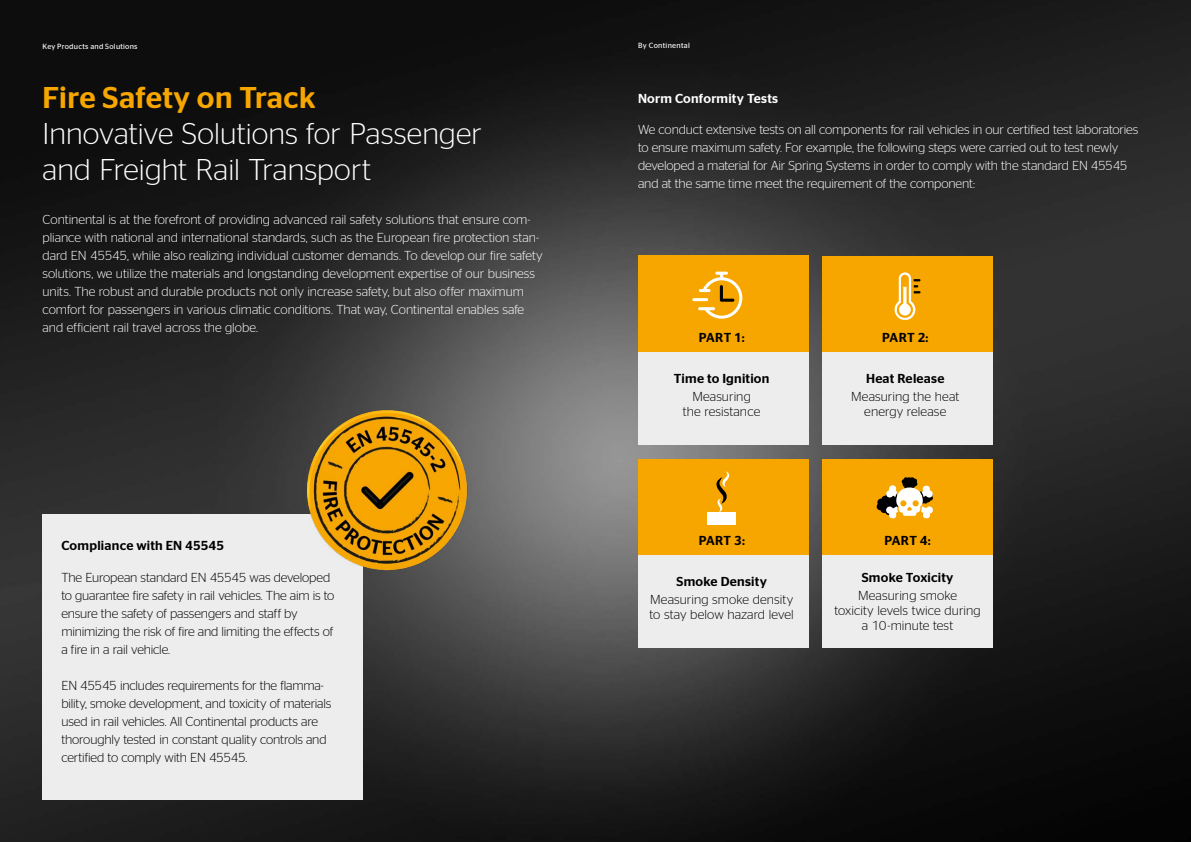
<style>
.page{position:relative;width:1191px;height:842px;background:#fff}
.page>*{position:absolute;margin:0;border:0;box-sizing:border-box;transform-origin:0 0}
.t1{font:300 30px/36px "Continental Stag Sans";color:#fff}
.t2{font:500 30px "Continental Stag Sans";letter-spacing:.01em;color:#f7a600}
.t3{font:300 13px/18px "Continental Stag Sans";letter-spacing:-.005em;color:#fff}
.t4{font:300 13px/18px "Continental Stag Sans";letter-spacing:-.01em;color:#000}
.t5{font:500 13px "Continental Stag Sans";letter-spacing:.02em;color:#000}
.t6{font:300 13px/15px "Continental Stag Sans";letter-spacing:.01em;color:#000;text-align:center}
.t7{font:500 13px "Continental Stag Sans";letter-spacing:.02em;color:#fff}
.t8{font:7.5px "Continental Stag Sans";letter-spacing:.04em;color:#fff}
</style>
<div class="page">
<img style="left:0;top:0;width:1191px;height:842px">
<div style="left:822px;top:256px;width:170px;height:97px;background:#f7a600"></div>
<div style="left:822px;top:353px;width:170px;height:92px;background:#ededed"></div>
<div style="left:822px;top:459px;width:170px;height:96px;background:#f7a600"></div>
<div style="left:822px;top:555px;width:170px;height:93px;background:#ededed"></div>
<div style="left:43px;top:514px;width:320px;height:285px;background:#ededed"></div>
<svg style="left:894px;top:272px;width:26px;height:49px"></svg>
<svg style="left:876px;top:477px;width:57px;height:41px"></svg>
<img style="left:301px;top:404px;width:171px;height:172px;border-radius:86px">
<div style="left:638px;top:256px;width:170px;height:96px;background:#f7a600"></div>
<div style="left:638px;top:352px;width:170px;height:92px;background:#ededed"></div>
<svg style="left:692px;top:272px;width:50px;height:47px"></svg>
<div style="left:638px;top:459px;width:170px;height:96px;background:#f7a600"></div>
<div style="left:638px;top:555px;width:170px;height:93px;background:#ededed"></div>
<div style="left:707px;top:512px;width:29px;height:12px;background:#fff"></div>
<svg style="left:716px;top:471px;width:14px;height:41px"></svg>
<p class="t8" style="left:43px;top:42px;width:97px">Key Products and Solutions</p>
<p class="t8" style="left:638px;top:41px;width:53px">By Continental</p>
<h1 class="t2" style="left:43px;top:80px;width:275px">Fire Safety on Track</h1>
<h1 class="t1" style="left:43px;top:115px;width:441px">Innovative Solutions for Passenger and Freight Rail Transport</h1>
<p class="t3" style="left:43px;top:210px;width:501px">Continental is at the forefront of providing advanced rail safety solutions that ensure com&shy;pliance with national and international standards, such as the European fire protection stan&shy;dard EN 45545, while also realizing individual customer demands. To develop our fire safety solutions, we utilize the materials and longstanding development expertise of our business units. The robust and durable products not only increase safety, but also offer maximum comfort for passengers in various climatic conditions. That way, Continental enables safe and efficient rail travel across the globe.</p>
<p class="t5" style="left:61px;top:538px;width:164px">Compliance with EN 45545</p>
<p class="t4" style="left:61px;top:568px;width:274px">The European standard EN 45545 was developed to guarantee fire safety in rail vehicles. The aim is to ensure the safety of passengers and staff by minimizing the risk of fire and limiting the effects of a fire in a rail vehicle.</p>
<p class="t4" style="left:61px;top:676px;width:271px">EN 45545 includes requirements for the flamma&shy;bility, smoke development, and toxicity of materials used in rail vehicles. All Continental products are thoroughly tested in constant quality controls and certified to comply with EN 45545.</p>
<p class="t7" style="left:638px;top:91px;width:142px">Norm Conformity Tests</p>
<p class="t3" style="left:638px;top:121px;width:502px">We conduct extensive tests on all components for rail vehicles in our certified test laboratories to ensure maximum safety. For example, the following steps were carried out to test newly developed a material for Air Spring Systems in order to comply with the standard EN 45545 and at the same time meet the requirement of the component:</p>
<p class="t5" style="left:699px;top:330px;width:47px">PART 1:</p>
<p class="t5" style="left:674px;top:371px;width:97px">Time to Ignition</p>
<p class="t4" style="left:683px;top:388px;width:79px;line-height:15px;text-align:center">Measuring the resistance</p>
<p class="t5" style="left:882px;top:330px;width:48px">PART 2:</p>
<p class="t5" style="left:866px;top:371px;width:80px">Heat Release</p>
<p class="t6" style="left:851px;top:389px;width:110px">Measuring the heat energy release</p>
<p class="t5" style="left:698px;top:533px;width:48px">PART 3:</p>
<p class="t5" style="left:676px;top:574px;width:92px">Smoke Density</p>
<p class="t4" style="left:649px;top:592px;width:146px;line-height:15px">Measuring smoke density to stay below hazard level</p>
<p class="t5" style="left:884px;top:533px;width:48px">PART 4:</p>
<p class="t5" style="left:861px;top:570px;width:93px">Smoke Toxicity</p>
<p class="t4" style="left:834px;top:587px;width:148px;line-height:15px;text-align:center">Measuring smoke<br>toxicity levels twice during a 10-minute test</p>
</div>
